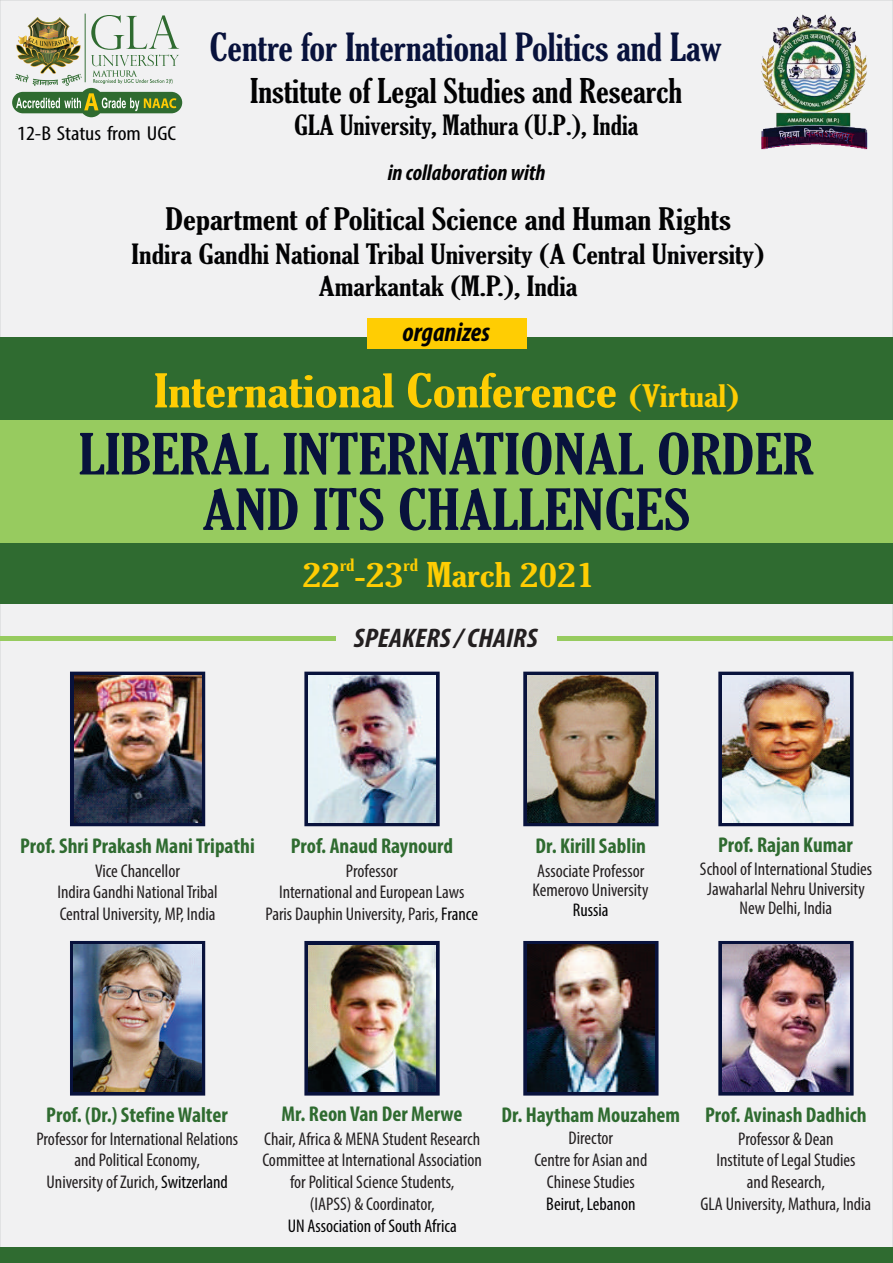
<style>
.page{position:relative;width:893px;height:1263px;background:#fff}
.page>*{position:absolute;margin:0;border:0;box-sizing:border-box;transform-origin:0 0}
.t1{font:extra-condensed 54.75px/55.5px "Gloucester";color:#08123c;text-align:center;scale:1.37 1}
.t2{font:extra-condensed 45px "Gloucester";color:#ffcd03;scale:1.51 1}
.t3{font:extra-condensed 37.5px "Gloucester";color:#08123c;scale:1.22 1}
.t4{font:extra-condensed 33px "Gloucester";color:#020203;scale:1.22 1}
.t5{font:extra-condensed 33px "Gloucester";color:#ffcd03;scale:1.48 1}
.t6{font:extra-condensed 30px "Gloucester";color:#020203;scale:1.36 1}
.t7{font:extra-condensed 27px/31.3px "Gloucester";color:#020203;text-align:center;scale:1.36 1}
.t8{font:extra-condensed 27px "Gloucester";color:#020203;scale:1.22 1}
.t9{font:italic 700 condensed 27px "Myriad Pro";color:#231f20;scale:1.08 1}
.t10{font:italic 700 condensed 27px "Myriad Pro";color:#020203}
.t11{font:italic 700 condensed 22.5px "Myriad Pro";color:#020203}
.t12{font:700 condensed 21.45px "Myriad Pro";color:#2f6b30}
.t13{font:condensed 20.25px "Myriad Pro";color:#020203;scale:1.15 1}
.t14{font:condensed 18.45px/21.8px "Myriad Pro";color:#231f20;text-align:center}
.t15{font:condensed 18.45px "Myriad Pro";color:#020203}
.t16{font:extra-condensed 16.5px "Gloucester";color:#ffcd03;scale:1.48 1}
.s1{font-size:30px}
.s2{color:#020203}
</style>
<div class="page">
<div style="left:0;top:0;width:893px;height:1247px;background:#f1f1f2"></div>
<div style="left:0;top:337px;width:893px;height:267px;background:#2f6b30"></div>
<div style="left:0;top:420px;width:893px;height:123px;background:#97cb5f"></div>
<div style="left:0;top:1247px;width:893px;height:16px;background:#2f6b30"></div>
<div style="left:367px;top:319px;width:159px;height:30px;background:#ffcd03"></div>
<svg style="left:12px;top:14px;width:170px;height:103px"></svg>
<img style="left:751px;top:13px;width:128px;height:141px">
<div style="left:557px;top:636px;width:336px;height:5px;background:#97cb5f"></div>
<div style="left:0;top:636px;width:335px;height:5px;background:#97cb5f"></div>
<div style="left:70px;top:672px;width:135px;height:154px;border:8px solid #08123c"></div>
<img style="left:74px;top:675px;width:127px;height:147px">
<div style="left:304px;top:672px;width:136px;height:154px;border:8px solid #08123c"></div>
<img style="left:308px;top:675px;width:128px;height:147px">
<div style="left:523px;top:672px;width:135px;height:154px;border:8px solid #08123c"></div>
<img style="left:527px;top:675px;width:128px;height:147px">
<div style="left:718px;top:672px;width:136px;height:154px;border:8px solid #08123c"></div>
<img style="left:722px;top:675px;width:128px;height:147px">
<div style="left:70px;top:941px;width:135px;height:154px;border:8px solid #08123c"></div>
<img style="left:74px;top:945px;width:127px;height:146px">
<div style="left:304px;top:941px;width:136px;height:154px;border:8px solid #08123c"></div>
<img style="left:308px;top:945px;width:128px;height:146px">
<div style="left:523px;top:941px;width:135px;height:154px;border:8px solid #08123c"></div>
<img style="left:527px;top:945px;width:128px;height:146px">
<div style="left:718px;top:941px;width:136px;height:154px;border:8px solid #08123c"></div>
<img style="left:722px;top:945px;width:128px;height:147px">
<p class="t13" style="left:17px;top:125px;width:140px">12-B Status from UGC</p>
<h3 class="t3" style="left:210px;top:32px;width:421px">Centre for International Politics and Law</h3>
<h3 class="t4" style="left:250px;top:77px;width:356px">Institute of Legal Studies and Research</h3>
<h3 class="t8" style="left:294px;top:115px;width:283px">GLA University, Mathura (U.P.), India</h3>
<p class="t11" style="left:388px;top:164px;width:159px">in collaboration with</p>
<h3 class="t6" style="left:165px;top:206px;width:417px">Department of Political Science and Human Rights</h3>
<h3 class="t7" style="left:132px;top:241px;width:467px">Indira Gandhi National Tribal University (A Central University)<br>Amarkantak (M.P.), India</h3>
<h3 class="t10" style="left:403px;top:320px;width:89px">organizes</h3>
<h2 class="t2" style="left:154px;top:373px;width:389px">International Conference <span class="s1">(Virtual)</span></h2>
<h1 class="t1" style="left:79px;top:430px;width:538px">LIBERAL INTERNATIONAL ORDER<br>AND ITS CHALLENGES</h1>
<p class="t16" style="left:340px;top:558px;width:11px">rd</p>
<p class="t16" style="left:403px;top:558px;width:11px">rd</p>
<h3 class="t5" style="left:302px;top:562px;width:199px">22 -23 March 2021</h3>
<h3 class="t9" style="left:354px;top:627px;width:172px">SPEAKERS / CHAIRS</h3>
<p class="t12" style="left:20px;top:837px;width:236px">Prof. Shri Prakash Mani Tripathi</p>
<p class="t14" style="left:57px;top:861px;width:162px">Vice Chancellor<br>Indira Gandhi National Tribal<br>Central University, MP, India</p>
<p class="t12" style="left:291px;top:837px;width:164px">Prof. Anaud Raynourd</p>
<p class="t12" style="left:536px;top:837px;width:112px">Dr. Kirill Sablin</p>
<p class="t14" style="left:265px;top:861px;width:214px">Professor<br>International and European Laws<br>Paris Dauphin University, Paris, <span class="s2">France</span></p>
<p class="t14" style="left:532px;top:862px;width:117px;line-height:19.6px;text-align:left">Associate Professor<br>Kemerovo University</p>
<p class="t15" style="left:573px;top:902px;width:37px">Russia</p>
<p class="t12" style="left:718px;top:836px;width:136px">Prof. Rajan Kumar</p>
<p class="t14" style="left:700px;top:860px;width:174px;line-height:19.6px">School of International Studies<br>Jawaharlal Nehru University<br>New Delhi, India</p>
<p class="t12" style="left:46px;top:1105px;width:183px">Prof. (Dr.) Stefine Walter</p>
<p class="t14" style="left:36px;top:1129px;width:203px">Professor for International Relations and Political Economy,<br>University of Zurich, <span class="s2">Switzerland</span></p>
<p class="t12" style="left:282px;top:1105px;width:182px">Mr. Reon Van Der Merwe</p>
<p class="t14" style="left:262px;top:1129px;width:221px">Chair, Africa &amp; MENA Student Research Committee at International Association for Political Science Students,<br>(IAPSS) &amp; Coordinator,</p>
<p class="t15" style="left:288px;top:1218px;width:170px">UN Association of South Africa</p>
<p class="t12" style="left:501px;top:1105px;width:367px">Dr. Haytham Mouzahem Prof. Avinash Dadhich</p>
<p class="t14" style="left:534px;top:1129px;width:115px">Director<br>Centre for Asian and<br>Chinese Studies</p>
<p class="t15" style="left:546px;top:1196px;width:91px">Beirut, Lebanon</p>
<p class="t14" style="left:701px;top:1129px;width:172px">Professor &amp; Dean<br>Institute of Legal Studies<br>and Research,<br>GLA University, Mathura, India</p>
</div>
